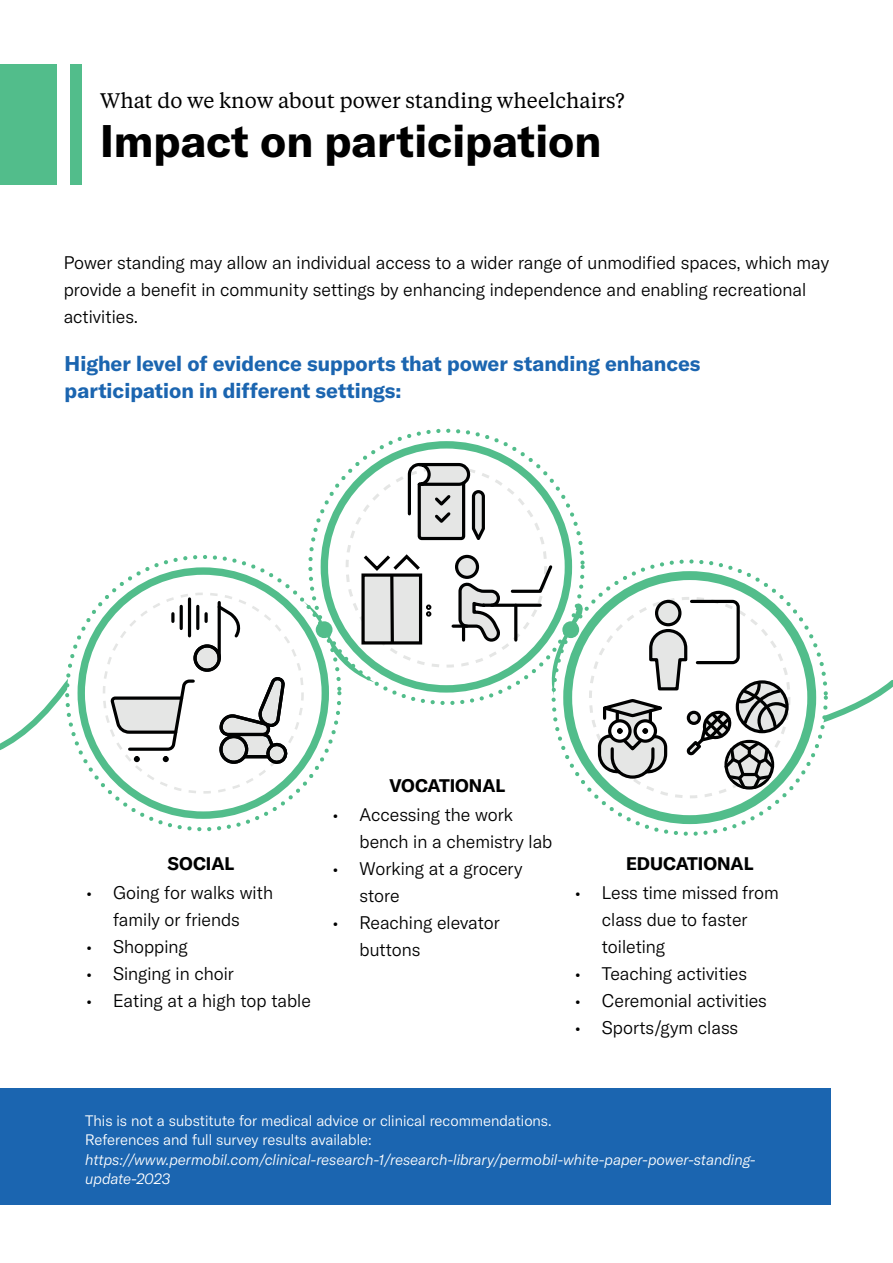
<style>
.page{position:relative;width:893px;height:1263px;background:#fff}
.page>*{position:absolute;margin:0;border:0;box-sizing:border-box;transform-origin:0 0}
.t1{font:700 45px "GT America";color:#000}
.t2{font:700 21px/27px "GT America";color:#1b65b0}
.t3{font:21px "Tiempos Text";color:#000}
.t4{font:300 18px/27px "GT America";color:#000101}
.t5{font:700 18px "GT America";color:#000101}
.t6{font:italic 300 15px/19.5px "GT America";color:#fff}
.t7{font:300 15px/19.5px "GT America";color:#fff}
</style>
<div class="page">
<svg style="left:0;top:530px;width:893px;height:268px"></svg>
<svg style="left:67px;top:557px;width:272px;height:272px"></svg>
<div style="left:81px;top:571px;width:244px;height:244px;background:#fff;border-radius:50%"></div>
<div style="left:78px;top:567px;width:251px;height:252px;border:7px solid #52bd8b;border-radius:50%"></div>
<svg style="left:195px;top:646px;width:24px;height:24px"></svg>
<div style="left:193px;top:644px;width:28px;height:28px;border:3px solid #000101;border-radius:50%"></div>
<hr style="left:218px;top:602px;width:3px;height:56px;background:#000101">
<svg style="left:217px;top:602px;width:24px;height:38px"></svg>
<svg style="left:171px;top:614px;width:4px;height:7px"></svg>
<hr style="left:180px;top:606px;width:3px;height:22px;background:#000101">
<svg style="left:204px;top:614px;width:4px;height:7px"></svg>
<hr style="left:196px;top:606px;width:3px;height:22px;background:#000101">
<hr style="left:188px;top:599px;width:3px;height:37px;background:#000101">
<svg style="left:108px;top:679px;width:87px;height:83px"></svg>
<svg style="left:219px;top:677px;width:68px;height:90px"></svg>
<svg style="left:310px;top:431px;width:273px;height:272px"></svg>
<div style="left:321px;top:441px;width:251px;height:252px;border:7px solid #52bd8b;border-radius:50%"></div>
<div style="left:457px;top:556px;width:20px;height:21px;background:#e5e6e5;border-radius:50%"></div>
<div style="left:455px;top:555px;width:24px;height:24px;border:3px solid #000101;border-radius:50%"></div>
<svg style="left:457px;top:580px;width:46px;height:63px"></svg>
<svg style="left:453px;top:624px;width:14px;height:4px"></svg>
<hr style="left:491px;top:604px;width:49px;height:3px;background:#000101">
<hr style="left:514px;top:605px;width:3px;height:35px;background:#000101">
<svg style="left:509px;top:563px;width:46px;height:31px"></svg>
<hr style="left:462px;top:626px;width:3px;height:14px;background:#000101">
<svg style="left:360px;top:552px;width:71px;height:94px"></svg>
<svg style="left:406px;top:461px;width:81px;height:85px"></svg>
<svg style="left:554px;top:561px;width:272px;height:273px"></svg>
<div style="left:563px;top:571px;width:253px;height:253px;border:9px solid #52bd8b;border-radius:50%"></div>
<svg style="left:592px;top:598px;width:198px;height:194px"></svg>
<div style="left:316px;top:621px;width:17px;height:17px;background:#52bd8b;border-radius:50%"></div>
<div style="left:562px;top:621px;width:17px;height:17px;background:#52bd8b;border-radius:50%"></div>
<div style="left:0;top:1089px;width:830px;height:116px;background:#1b65b0"></div>
<div style="left:0;top:64px;width:57px;height:120px;background:#52bd8b"></div>
<div style="left:70px;top:64px;width:12px;height:120px;background:#52bd8b"></div>
<p class="t3" style="left:100px;top:87px;width:526px">What do we know about power standing wheelchairs?</p>
<h1 class="t1" style="left:100px;top:113px;width:503px">Impact on participation</h1>
<p class="t4" style="left:64px;top:249px;width:767px">Power standing may allow an individual access to a wider range of unmodified spaces, which may provide a benefit in community settings by enhancing independence and enabling recreational activities.</p>
<p class="t2" style="left:65px;top:349px;width:637px">Higher level of evidence supports that power standing enhances participation in different settings:</p>
<p class="t5" style="left:168px;top:852px;width:68px">SOCIAL</p>
<p class="t4" style="left:86px;top:879px;width:188px;text-align:center">• Going for walks with family or friends</p>
<p class="t4" style="left:86px;top:933px;width:103px">• Shopping</p>
<p class="t4" style="left:86px;top:960px;width:149px">• Singing in choir</p>
<p class="t4" style="left:86px;top:987px;width:226px">• Eating at a high top table</p>
<p class="t5" style="left:389px;top:774px;width:117px">VOCATIONAL</p>
<p class="t4" style="left:360px;top:801px;width:194px;text-indent:-27px">• Accessing the work bench in a chemistry lab</p>
<p class="t4" style="left:360px;top:855px;width:164px;text-indent:-27px">• Working at a grocery store</p>
<p class="t4" style="left:360px;top:909px;width:142px;text-indent:-27px">• Reaching elevator buttons</p>
<p class="t5" style="left:626px;top:852px;width:129px">EDUCATIONAL</p>
<p class="t4" style="left:602px;top:879px;width:178px;text-indent:-27px">• Less time missed from class due to faster toileting</p>
<p class="t4" style="left:575px;top:960px;width:174px">• Teaching activities</p>
<p class="t4" style="left:575px;top:987px;width:194px">• Ceremonial activities</p>
<p class="t4" style="left:575px;top:1014px;width:165px">• Sports/gym class</p>
<p class="t7" style="left:85px;top:1111px;width:468px">This is not a substitute for medical advice or clinical recommendations.<br>References and full survey results available:</p>
<p class="t6" style="left:85px;top:1150px;width:672px">https://www.permobil.com/clinical-research-1/research-library/permobil-white-paper-power-standing&shy;update-2023</p>
</div>
